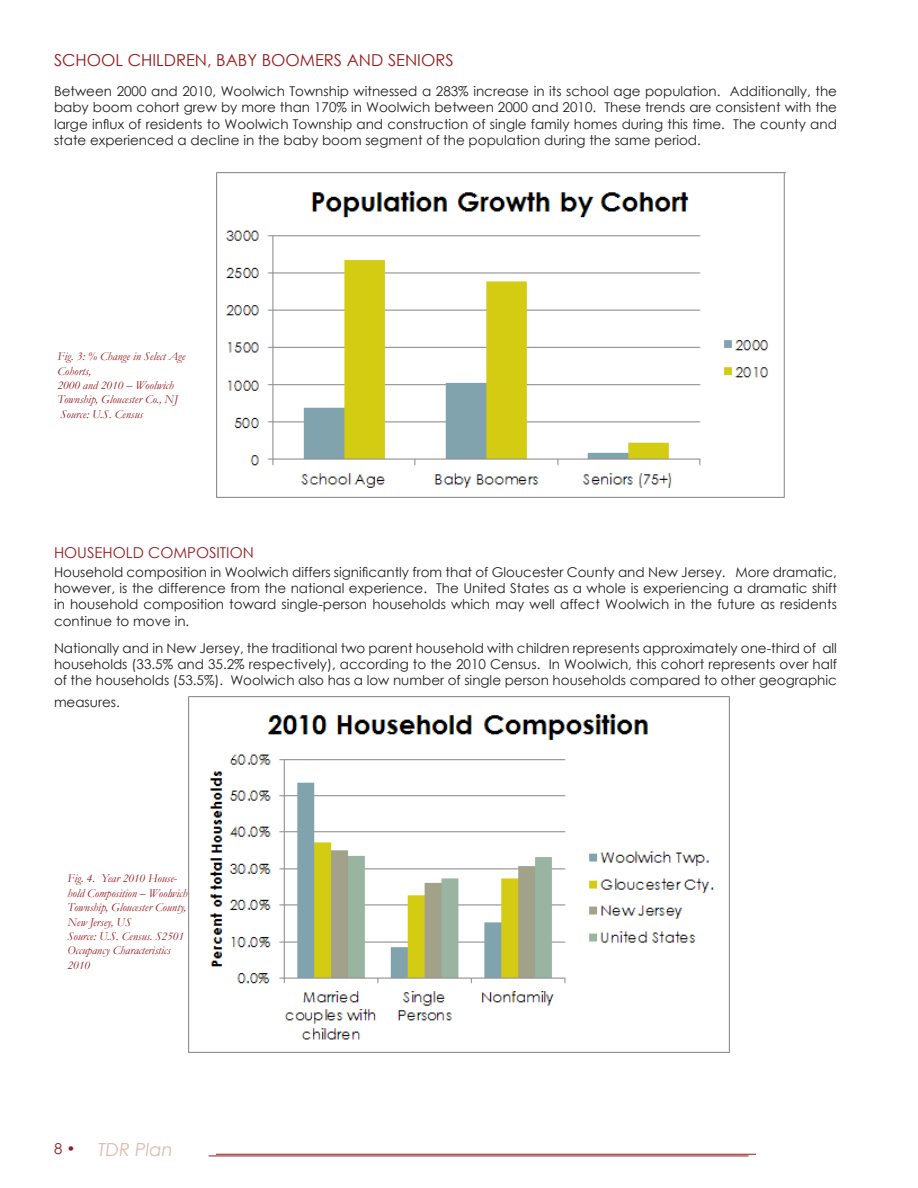
<style>
.page{position:relative;width:918px;height:1188px;background:#fff}
.page>*{position:absolute;margin:0;border:0;box-sizing:border-box;transform-origin:0 0}
.t1{font:italic 18px "Century Gothic";color:#deb9ab}
.t2{font:16.5px "Century Gothic";color:#981a1e}
.t3{font:15px "Century Gothic";color:#981c1f}
.t4{font:15px "Century Gothic";color:#981a1e}
.t5{font:13.5px/16.2px "Century Gothic";color:#231f20;text-align:justify}
.t6{font:italic 12px/14.4px "Garamond";color:#981a1e}
</style>
<div class="page">
<hr style="left:216px;top:1154px;width:540px;height:1px;background:#981a1e">
<hr style="left:209px;top:1156px;width:540px;height:1px;background:#981a1e">
<img style="left:189px;top:696px;width:540px;height:357px">
<img style="left:216px;top:173px;width:569px;height:325px">
<p class="t2" style="left:54px;top:49px;width:401px">SCHOOL CHILDREN, BABY BOOMERS AND SENIORS</p>
<p class="t5" style="left:54px;top:83px;width:785px">Between 2000 and 2010, Woolwich Township witnessed a 283% increase in its school age population. Additionally, the baby boom cohort grew by more than 170% in Woolwich between 2000 and 2010. These trends are consistent with the large influx of residents to Woolwich Township and construction of single family homes during this time. The county and state experienced a decline in the baby boom segment of the population during the same period.</p>
<p class="t6" style="left:57px;top:349px;width:129px">Fig. 3: % Change in Select Age<br>Cohorts,</p>
<p class="t6" style="left:57px;top:378px;width:122px">2000 and 2010 – Woolwich<br>Township, Gloucester Co., NJ</p>
<p class="t6" style="left:60px;top:407px;width:84px">Source: U.S. Census</p>
<p class="t3" style="left:54px;top:542px;width:201px">HOUSEHOLD COMPOSITION</p>
<p class="t5" style="left:54px;top:564px;width:785px">Household composition in Woolwich differs significantly from that of Gloucester County and New Jersey. More dramatic, however, is the difference from the national experience. The United States as a whole is experiencing a dramatic shift in household composition toward single-person households which may well affect Woolwich in the future as residents continue to move in.</p>
<p class="t5" style="left:54px;top:639px;width:785px">Nationally and in New Jersey, the traditional two parent household with children represents approximately one-third of all households (33.5% and 35.2% respectively), according to the 2010 Census. In Woolwich, this cohort represents over half of the households (53.5%). Woolwich also has a low number of single person households compared to other geographic</p>
<p class="t5" style="left:54px;top:693px;width:67px">measures.</p>
<p class="t6" style="left:67px;top:871px;width:121px">Fig. 4. Year 2010 House&shy;hold Composition – Woolwich<br>Township, Gloucester County,<br>New Jersey, US</p>
<p class="t6" style="left:67px;top:929px;width:118px">Source: U.S. Census. S2501<br>Occupancy Characteristics<br>2010</p>
<p class="t4" style="left:54px;top:1138px;width:23px">8 •</p>
<h1 class="t1" style="left:98px;top:1137px;width:76px">TDR Plan</h1>
</div>
